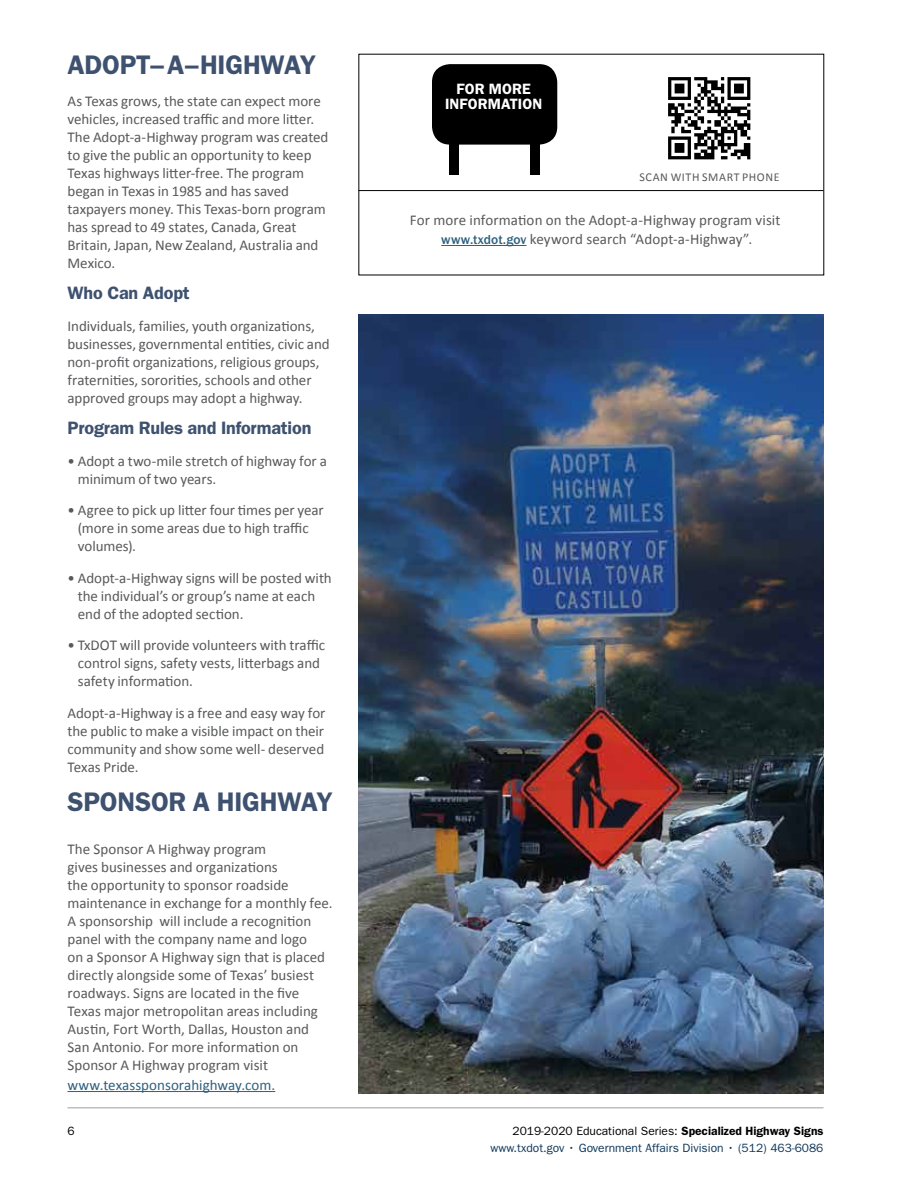
<style>
.page{position:relative;width:918px;height:1188px;background:#fff}
.page>*{position:absolute;margin:0;border:0;box-sizing:border-box;transform-origin:0 0}
.t1{font:600 27px "ITC Franklin Gothic Std";letter-spacing:-.01em;color:#3e516f}
.t2{font:600 18px "ITC Franklin Gothic Std";letter-spacing:-.01em;color:#3e516f}
.t3{font:15px/18px "Calibri";letter-spacing:-.005em;color:#58595b}
.t4{font:15px "Calibri";letter-spacing:.005em;color:#2e607f}
.t5{font:600 15px/15px "ITC Franklin Gothic Std";letter-spacing:.005em;color:#fff;text-align:center}
.t6{font:12px/16.5px "ITC Franklin Gothic Std";color:#10385a;text-align:right}
.t7{font:12px "Calibri";letter-spacing:.045em;color:#58595b}
.t8{font:12px "ITC Franklin Gothic Std";color:#000}
.s1{font-family:"ITC Franklin Gothic Std";font-weight:500;font-size:13.5px;color:#2e607f}
.s2{color:#000}
.s3{font-weight:600;color:#000}
.s4{color:#0d385b}
</style>
<div class="page">
<hr style="left:68px;top:1107px;width:756px;height:1px;background:#bcbec0">
<hr style="left:68px;top:1091px;width:207px;height:1px;background:#2e607f">
<img style="left:359px;top:315px;width:465px;height:779px">
<hr style="left:441px;top:245px;width:85px;height:1px;background:#2e607f">
<hr style="left:359px;top:190px;width:464px;height:1px;background:#000">
<img style="left:668px;top:77px;width:83px;height:83px">
<div style="left:432px;top:64px;width:125px;height:81px;background:#000;border-radius:18px"></div>
<div style="left:449px;top:132px;width:10px;height:43px;background:#000"></div>
<div style="left:530px;top:132px;width:10px;height:43px;background:#000"></div>
<h1 class="t1" style="left:68px;top:49px;width:250px">ADOPT–A–HIGHWAY</h1>
<p class="t3" style="left:68px;top:92px;width:263px">As Texas grows, the state can expect more vehicles, increased traffic and more litter.<br>The Adopt-a-Highway program was created to give the public an opportunity to keep Texas highways litter-free. The program began in Texas in 1985 and has saved taxpayers money. This Texas-born program has spread to 49 states, Canada, Great Britain, Japan, New Zealand, Australia and Mexico.</p>
<p class="t2" style="left:68px;top:283px;width:124px">Who Can Adopt</p>
<p class="t3" style="left:68px;top:317px;width:264px">Individuals, families, youth organizations, businesses, governmental entities, civic and non-profit organizations, religious groups, fraternities, sororities, schools and other approved groups may adopt a highway.</p>
<p class="t2" style="left:68px;top:418px;width:245px">Program Rules and Information</p>
<p class="t3" style="left:78px;top:452px;width:251px;text-indent:-10px">• Adopt a two-mile stretch of highway for a minimum of two years.</p>
<p class="t3" style="left:78px;top:501px;width:247px;text-indent:-10px">• Agree to pick up litter four times per year (more in some areas due to high traffic volumes).</p>
<p class="t3" style="left:78px;top:569px;width:255px;text-indent:-10px">• Adopt-a-Highway signs will be posted with the individual’s or group’s name at each end of the adopted section.</p>
<p class="t3" style="left:78px;top:636px;width:249px;text-indent:-10px">• TxDOT will provide volunteers with traffic control signs, safety vests, litterbags and safety information.</p>
<p class="t3" style="left:68px;top:704px;width:259px;text-align:justify">Adopt-a-Highway is a free and easy way for the public to make a visible impact on their community and show some well- deserved Texas Pride.</p>
<h1 class="t1" style="left:68px;top:786px;width:267px">SPONSOR A HIGHWAY</h1>
<p class="t3" style="left:68px;top:840px;width:267px">The Sponsor A Highway program<br>gives businesses and organizations<br>the opportunity to sponsor roadside maintenance in exchange for a monthly fee.<br>A sponsorship will include a recognition panel with the company name and logo<br>on a Sponsor A Highway sign that is placed directly alongside some of Texas’ busiest roadways. Signs are located in the five Texas major metropolitan areas including Austin, Fort Worth, Dallas, Houston and San Antonio. For more information on Sponsor A Highway program visit</p>
<p class="t4" style="left:68px;top:1075px;width:209px">www.texassponsorahighway.com.</p>
<p class="t5" style="left:445px;top:82px;width:99px">FOR MORE<br>INFORMATION</p>
<p class="t7" style="left:639px;top:170px;width:142px">SCAN WITH SMART PHONE</p>
<p class="t3" style="left:410px;top:210px;width:372px;line-height:19.5px;text-align:center">For more information on the Adopt-a-Highway program visit <span class="s1">www.txdot.gov</span> keyword search “Adopt-a-Highway”.</p>
<p class="t8" style="left:68px;top:1125px;width:9px">6</p>
<p class="t6" style="left:491px;top:1123px;width:334px"><span class="s2">2019-2020 Educational Series:</span> <span class="s3">Specialized Highway Signs </span>www.txdot.gov • <span class="s4">Government Affairs Division</span> • (512) 463-6086</p>
</div>
